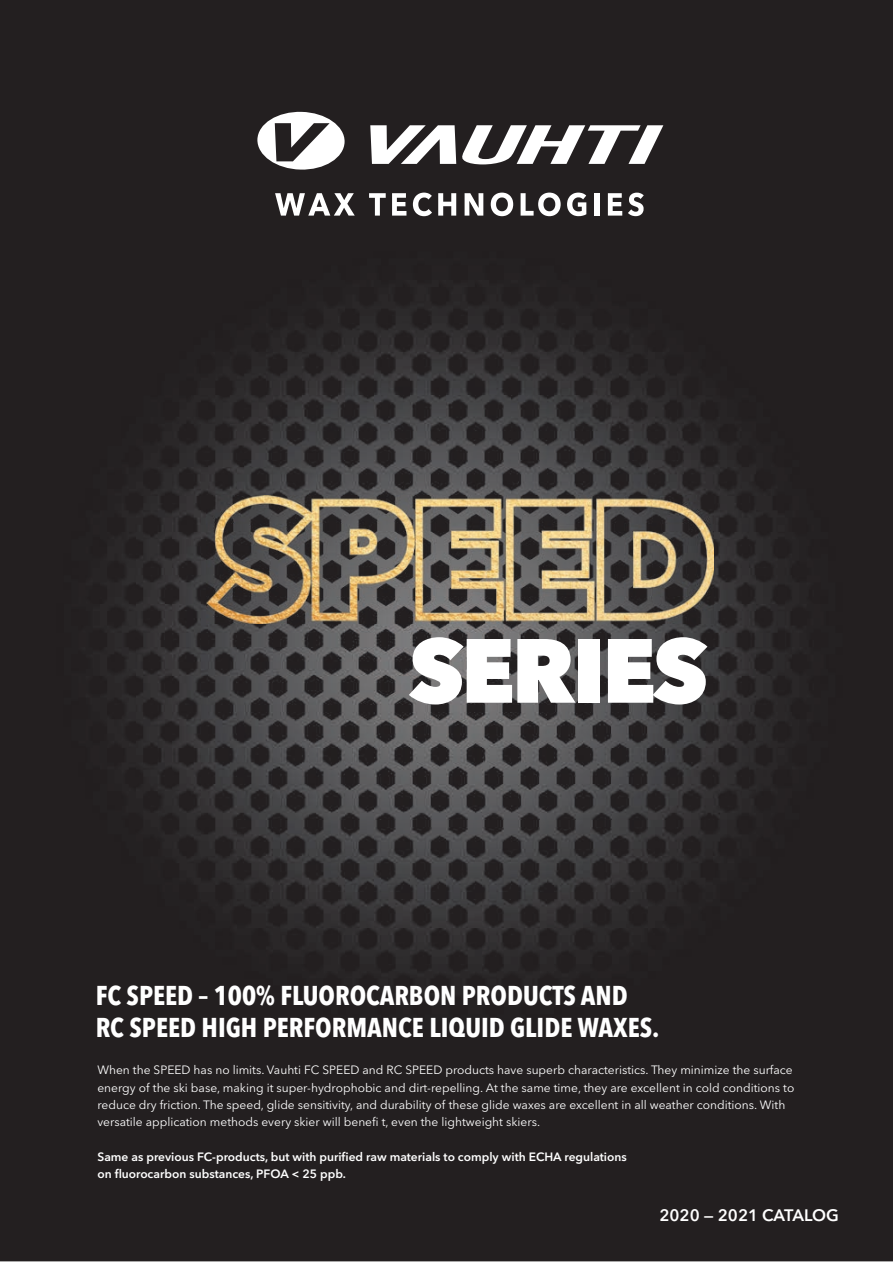
<style>
.page{position:relative;width:893px;height:1263px;background:#fff}
.page>*{position:absolute;margin:0;border:0;box-sizing:border-box;transform-origin:0 0}
.t1{font:800 90px "Avenir Next LT Pro";letter-spacing:-.04em;color:#fff}
.t2{font:700 condensed 27px/32.4px "Avenir Next LT Pro";color:#fff}
.t3{font:600 16.5px "Avenir Next LT Pro";color:#fff}
.t4{font:12px/17.2px "Avenir Next LT Pro";color:#fff}
.t5{font:600 12px/17.2px "Avenir Next LT Pro";color:#fff}
</style>
<div class="page">
<img style="left:0;top:0;width:893px;height:1261px">
<svg style="left:370px;top:125px;width:293px;height:39px"></svg>
<svg style="left:257px;top:111px;width:88px;height:59px"></svg>
<svg style="left:275px;top:193px;width:80px;height:23px"></svg>
<svg style="left:369px;top:193px;width:17px;height:23px"></svg>
<svg style="left:392px;top:193px;width:14px;height:23px"></svg>
<svg style="left:413px;top:193px;width:19px;height:23px"></svg>
<svg style="left:438px;top:193px;width:18px;height:23px"></svg>
<svg style="left:465px;top:193px;width:18px;height:23px"></svg>
<svg style="left:491px;top:193px;width:22px;height:23px"></svg>
<svg style="left:521px;top:193px;width:40px;height:23px"></svg>
<svg style="left:567px;top:193px;width:19px;height:23px"></svg>
<div style="left:594px;top:193px;width:5px;height:23px;background:#fff"></div>
<svg style="left:608px;top:193px;width:14px;height:23px"></svg>
<svg style="left:628px;top:193px;width:16px;height:23px"></svg>
<img style="left:206px;top:495px;width:508px;height:128px">
<h1 class="t1" style="left:409px;top:615px;width:301px">SERIES</h1>
<h2 class="t2" style="left:96px;top:979px;width:565px">FC SPEED – 100% FLUOROCARBON PRODUCTS AND<br>RC SPEED HIGH PERFORMANCE LIQUID GLIDE WAXES.</h2>
<p class="t4" style="left:97px;top:1061px;width:698px">When the SPEED has no limits. Vauhti FC SPEED and RC SPEED products have superb characteristics. They minimize the surface energy of the ski base, making it super-hydrophobic and dirt-repelling. At the same time, they are excellent in cold conditions to reduce dry friction. The speed, glide sensitivity, and durability of these glide waxes are excellent in all weather conditions. With versatile application methods every skier will benefi t, even the lightweight skiers.</p>
<p class="t5" style="left:97px;top:1147px;width:531px">Same as previous FC-products, but with purified raw materials to comply with ECHA regulations on fluorocarbon substances, PFOA &lt; 25 ppb.</p>
<h3 class="t3" style="left:659px;top:1206px;width:181px">2020 — 2021 CATALOG</h3>
</div>
